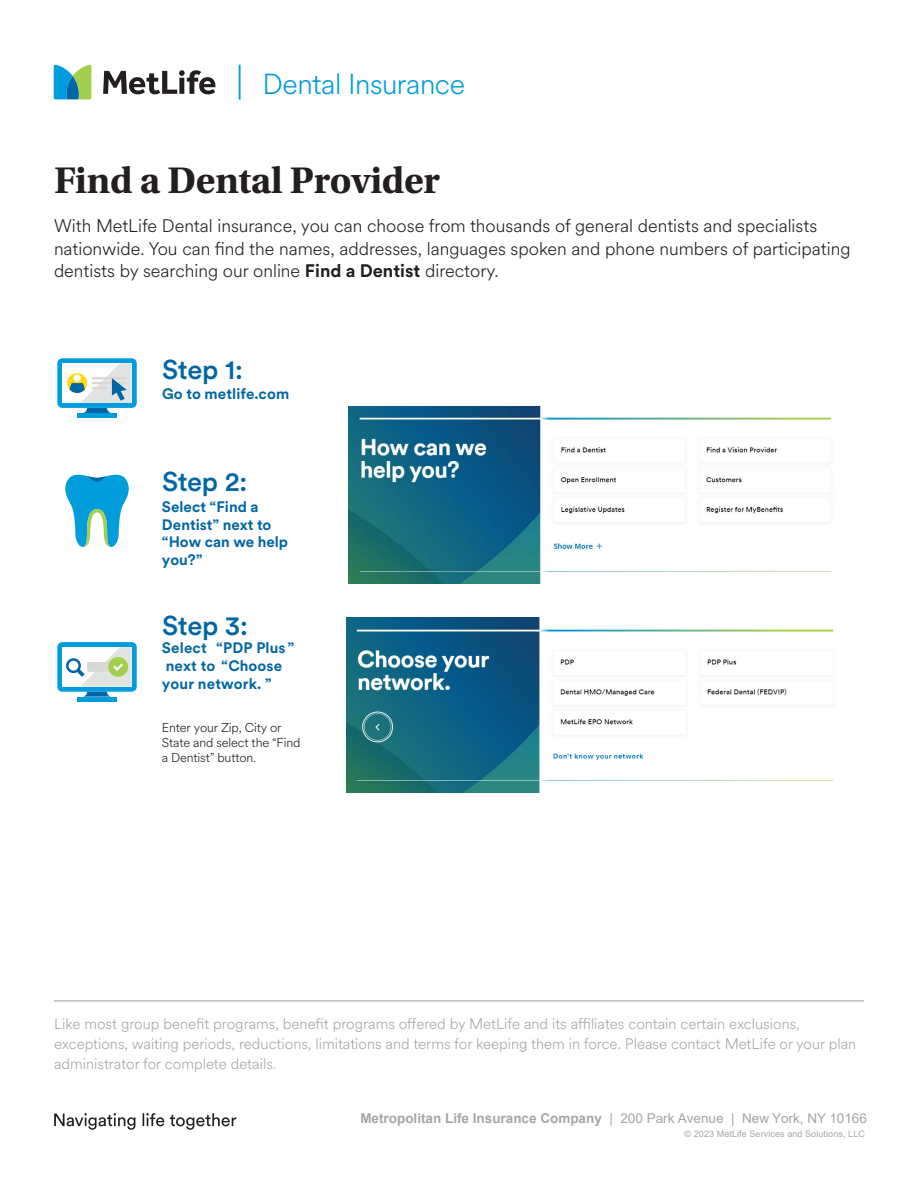
<style>
.page{position:relative;width:918px;height:1188px;background:#fff}
.page>*{position:absolute;margin:0;border:0;box-sizing:border-box;transform-origin:0 0}
.t1{font:700 39px "Utopia Std";letter-spacing:-.01em;color:#231f20}
.t2{font:300 28.65px "Met Life Circular";letter-spacing:-.015em;color:#009cdc}
.t3{font:500 27px "Met Life Circular";letter-spacing:-.015em;color:#0066a5}
.t4{font:300 18px/22.5px "Met Life Circular";color:#231f20}
.t5{font:300 15px/20.2px "Met Life Circular";color:#a3a7a9}
.t6{font:700 15px/17.4px "Met Life Circular";letter-spacing:.005em;color:#0066a5}
.t7{font:700 13.5px "Arial";color:#a3a7a9}
.t8{font:300 12.75px/15.1px "Met Life Circular";letter-spacing:-.01em;color:#231f20}
.t9{font:9px "Arial";letter-spacing:.01em;color:#a3a7a9}
.s1{font-weight:700}
.s2{font-weight:400}
</style>
<div class="page">
<hr style="left:239px;top:65px;width:2px;height:35px;background:#009cdc">
<svg style="left:103px;top:70px;width:112px;height:24px"></svg>
<svg style="left:54px;top:64px;width:37px;height:35px"></svg>
<div style="left:57px;top:642px;width:80px;height:50px;background:#009cdc;border-radius:5px"></div>
<div style="left:62px;top:647px;width:70px;height:40px;background:#fff"></div>
<div style="left:77px;top:697px;width:40px;height:5px;background:#009cdc"></div>
<div style="left:66px;top:658px;width:15px;height:15px;border:2px solid #0066a5;border-radius:50%"></div>
<svg style="left:68px;top:647px;width:64px;height:50px"></svg>
<div style="left:57px;top:358px;width:80px;height:50px;background:#009cdc;border-radius:5px"></div>
<div style="left:62px;top:363px;width:70px;height:40px;background:#fff"></div>
<div style="left:77px;top:413px;width:40px;height:5px;background:#009cdc"></div>
<svg style="left:67px;top:373px;width:20px;height:20px"></svg>
<svg style="left:69px;top:363px;width:63px;height:50px"></svg>
<div style="left:73px;top:374px;width:8px;height:8px;background:#fff;border-radius:50%"></div>
<svg style="left:65px;top:474px;width:64px;height:73px"></svg>
<hr style="left:54px;top:1000px;width:810px;height:1px;background:#a3a7a9">
<svg style="left:54px;top:1113px;width:182px;height:17px"></svg>
<img style="left:349px;top:407px;width:483px;height:176px">
<img style="left:347px;top:618px;width:487px;height:175px">
<h2 class="t2" style="left:262px;top:65px;width:204px">Dental Insurance</h2>
<h1 class="t1" style="left:54px;top:157px;width:388px">Find a Dental Provider</h1>
<p class="t4" style="left:54px;top:214px;width:798px">With MetLife Dental insurance, you can choose from thousands of general dentists and specialists nationwide. You can find the names, addresses, languages spoken and phone numbers of participating dentists by searching our online <span class="s1">Find a Dentist</span> directory.</p>
<h3 class="t3" style="left:162px;top:352px;width:82px">Step 1:</h3>
<p class="t6" style="left:162px;top:384px;width:129px">Go to metlife.com</p>
<h3 class="t3" style="left:162px;top:463px;width:87px">Step 2:</h3>
<p class="t6" style="left:162px;top:498px;width:128px">Select “Find a<br>Dentist” next to “How can we help</p>
<p class="t6" style="left:162px;top:551px;width:42px">you?”</p>
<h3 class="t3" style="left:162px;top:607px;width:87px">Step 3:</h3>
<p class="t6" style="left:162px;top:638px;width:134px;line-height:18px">Select “PDP Plus ” next to “Choose your network. ”</p>
<p class="t8" style="left:162px;top:719px;width:140px">Enter your Zip, City or<br>State and select the “Find a Dentist” button.</p>
<p class="t5" style="left:54px;top:1013px;width:804px">Like most group benefit programs, benefit programs offered by MetLife and its affiliates contain certain exclusions, exceptions, waiting periods, reductions, limitations and terms for keeping them in force. Please contact MetLife or your plan administrator for complete details.</p>
<p class="t7" style="left:360px;top:1109px;width:508px">Metropolitan Life Insurance Company <span class="s2">| 200 Park Avenue | New York, NY 10166</span></p>
<p class="t9" style="left:685px;top:1128px;width:182px">© 2023 MetLife Services and Solutions, LLC</p>
</div>
